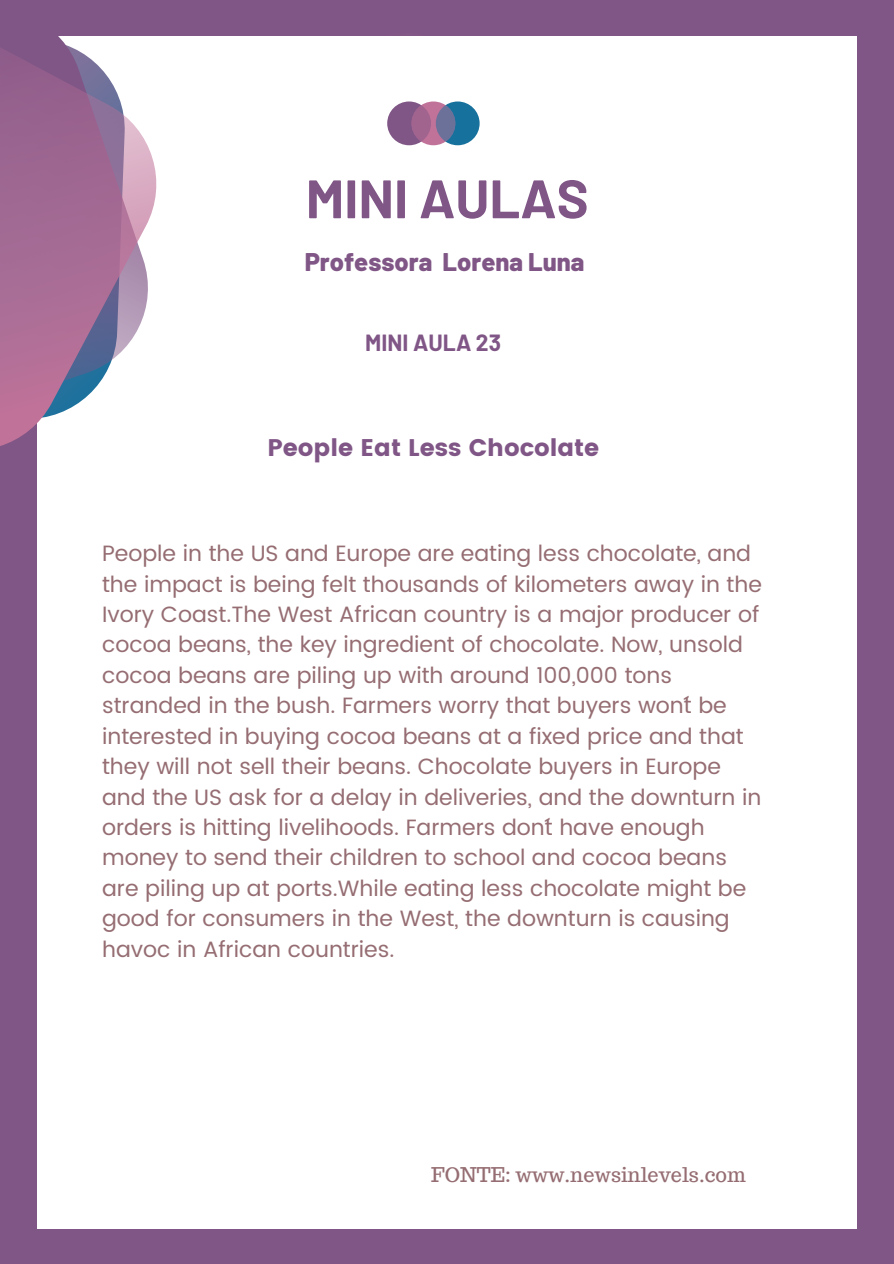
<style>
.page{position:relative;width:894px;height:1264px;background:#fff}
.page>*{position:absolute;margin:0;border:0;box-sizing:border-box;transform-origin:0 0}
.t1{font:700 54px "Barlow";color:#805686}
.t2{font:800 25.5px "Barlow";color:#805686}
.t3{font:24px "Poppins";color:#805686}
.t4{font:700 22.8px "Barlow";color:#805686}
.t5{font:22.2px/30.5px "Poppins";color:#956d72}
.t6{font:19.8px "Trocchi";color:#956d72}
</style>
<div class="page">
<div style="left:0;top:0;width:893px;height:1263px;background:#805686"></div>
<div style="left:38px;top:36px;width:818px;height:1192px;background:#fff"></div>
<svg style="left:0;top:36px;width:157px;height:427px"></svg>
<div style="left:387px;top:101px;width:44px;height:44px;background:#805686;border-radius:50%"></div>
<div style="left:435px;top:101px;width:44px;height:44px;background:#16719d;border-radius:50%"></div>
<div style="left:411px;top:101px;width:44px;height:44px;background:#c07299;border-radius:50%"></div>
<svg style="left:411px;top:105px;width:20px;height:37px"></svg>
<svg style="left:435px;top:105px;width:20px;height:37px"></svg>
<p class="t1" style="left:306px;top:164px;width:284px">MINI AULAS</p>
<p class="t2" style="left:304px;top:245px;width:281px">Professora Lorena Luna</p>
<p class="t4" style="left:365px;top:328px;width:137px">MINI AULA 23</p>
<p class="t3" style="left:267px;top:434px;width:333px">People Eat Less Chocolate</p>
<p class="t5" style="left:102px;top:538px;width:661px">People in the US and Europe are eating less chocolate, and the impact is being felt thousands of kilometers away in the Ivory Coast.The West African country is a major producer of cocoa beans, the key ingredient of chocolate. Now, unsold cocoa beans are piling up with around 100,000 tons stranded in the bush. Farmers worry that buyers won´t be interested in buying cocoa beans at a fixed price and that they will not sell their beans. Chocolate buyers in Europe and the US ask for a delay in deliveries, and the downturn in orders is hitting livelihoods. Farmers don´t have enough money to send their children to school and cocoa beans are piling up at ports.While eating less chocolate might be good for consumers in the West, the downturn is causing havoc in African countries.</p>
<p class="t6" style="left:431px;top:1161px;width:316px">FONTE: www.newsinlevels.com</p>
</div>
